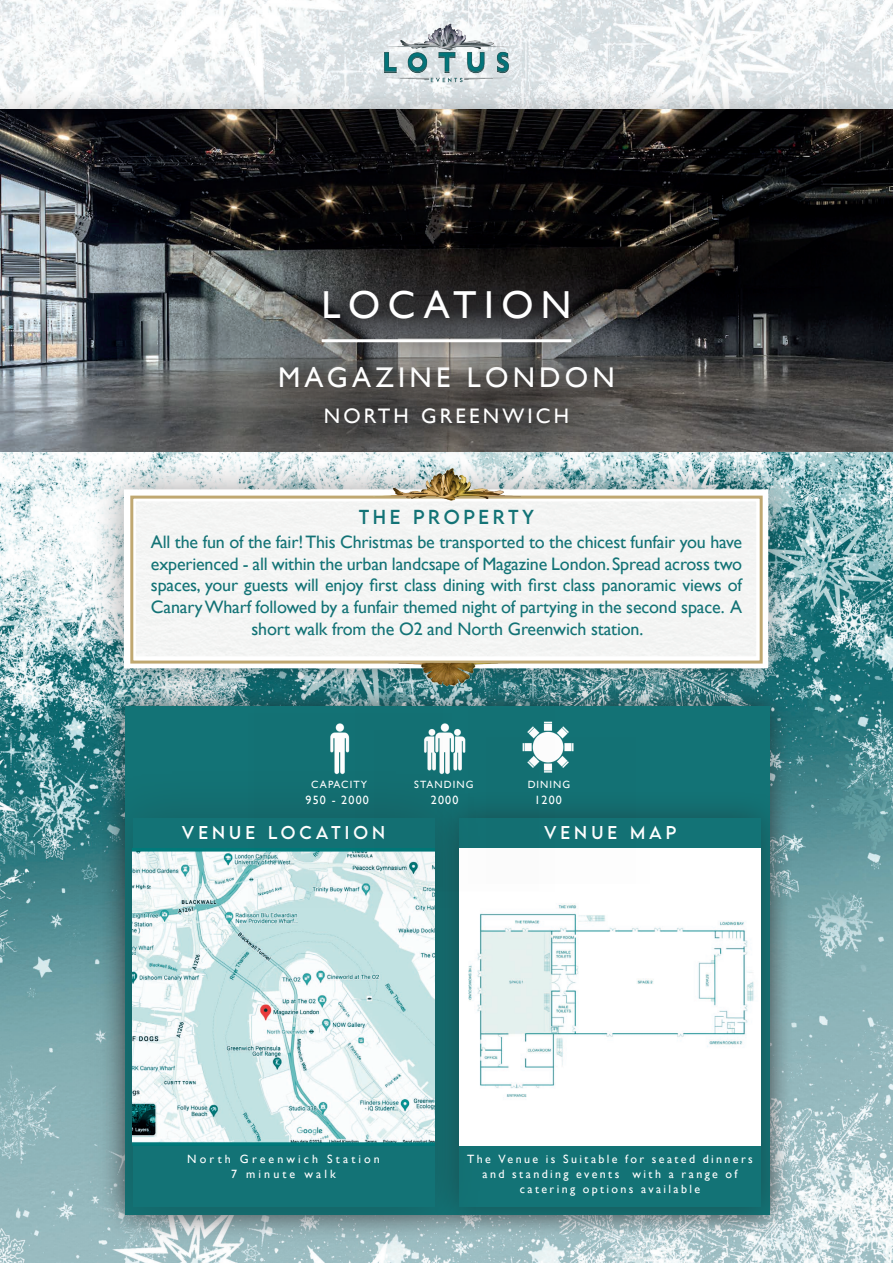
<style>
.page{position:relative;width:893px;height:1263px;background:#fff}
.page>*{position:absolute;margin:0;border:0;box-sizing:border-box;transform-origin:0 0}
.t1{font:39px "Gill Sans";letter-spacing:.19em;color:#fff}
.t2{font:28.5px "Gill Sans";letter-spacing:.15em;color:#fff}
.t3{font:21px "Gill Sans";letter-spacing:.15em;color:#fff}
.t4{font:18px/21.6px "Gill Sans";letter-spacing:-.01em;color:#137376;text-align:center}
.t5{font:18px "LEMONMILK";letter-spacing:.2em;color:#137376}
.t6{font:16.5px "LEMONMILK";letter-spacing:.24em;color:#fff}
.t7{font:12px/15px "Gill Sans";letter-spacing:.2em;color:#fff;text-align:center}
.t8{font:12px/15px "Gill Sans";letter-spacing:.26em;color:#fff;text-align:center}
.t9{font:10.5px "Gill Sans";letter-spacing:.1em;color:#fff}
</style>
<div class="page">
<img style="left:0;top:0;width:893px;height:85px">
<div style="left:0;top:85px;width:893px;height:392px;background:#231f20;opacity:.24"></div>
<img style="left:0;top:109px;width:893px;height:1154px">
<div style="left:101px;top:683px;width:693px;height:556px;background:#231f20;opacity:.64"></div>
<div style="left:125px;top:707px;width:645px;height:508px;background:#137376"></div>
<div style="left:90px;top:456px;width:711px;height:245px;background:#231f20;opacity:.41"></div>
<div style="left:137px;top:502px;width:618px;height:153px;background:#f4f4f3"></div>
<div style="left:124px;top:489px;width:644px;height:179px;border:12px solid #fff"></div>
<div style="left:431px;top:790px;width:358px;height:445px;background:#231f20;opacity:.4"></div>
<div style="left:459px;top:819px;width:301px;height:387px;background:#137376"></div>
<div style="left:81px;top:766px;width:406px;height:493px;background:#231f20;opacity:.26"></div>
<div style="left:133px;top:819px;width:301px;height:387px;background:#137376"></div>
<div style="left:130px;top:496px;width:633px;height:167px;border:3px solid #c0a871"></div>
<svg style="left:244px;top:330px;width:405px;height:130px;background:#5f5e5d"></svg>
<div style="left:291px;top:259px;width:311px;height:116px;background:#231f20;opacity:.75"></div>
<hr style="left:322px;top:339px;width:249px;height:3px;background:#fff">
<img style="left:133px;top:848px;width:301px;height:298px">
<div style="left:459px;top:848px;width:301px;height:298px;background:#fff"></div>
<img style="left:468px;top:903px;width:286px;height:195px">
<img style="left:345px;top:459px;width:203px;height:56px">
<img style="left:310px;top:659px;width:276px;height:27px">
<img style="left:358px;top:24px;width:177px;height:85px">
<svg style="left:254px;top:704px;width:101px;height:3px"></svg>
<svg style="left:355px;top:699px;width:200px;height:193px"></svg>
<svg style="left:468px;top:708px;width:182px;height:111px"></svg>
<svg style="left:248px;top:713px;width:203px;height:195px"></svg>
<svg style="left:374px;top:730px;width:164px;height:160px"></svg>
<svg style="left:486px;top:737px;width:150px;height:146px"></svg>
<h1 class="t1" style="left:322px;top:282px;width:251px">LOCATION</h1>
<h2 class="t2" style="left:278px;top:360px;width:338px">MAGAZINE LONDON</h2>
<p class="t3" style="left:324px;top:403px;width:247px">NORTH GREENWICH</p>
<p class="t5" style="left:359px;top:505px;width:177px">THE PROPERTY</p>
<p class="t4" style="left:151px;top:531px;width:593px">All the fun of the fair! This Christmas be transported to the chicest funfair you have experienced - all within the urban landcsape of Magazine London. Spread across two spaces, your guests will enjoy first class dining with first class panoramic views of Canary Wharf followed by a funfair themed night of partying in the second space. A short walk from the O2 and North Greenwich station.</p>
<p class="t9" style="left:311px;top:778px;width:57px">CAPACITY</p>
<p class="t9" style="left:414px;top:779px;width:61px">STANDING</p>
<p class="t9" style="left:528px;top:779px;width:44px">DINING</p>
<p class="t7" style="left:306px;top:792px;width:65px">950 - 2000</p>
<p class="t7" style="left:431px;top:792px;width:29px">2000</p>
<p class="t7" style="left:534px;top:792px;width:29px">1200</p>
<p class="t6" style="left:182px;top:822px;width:205px">VENUE LOCATION</p>
<p class="t6" style="left:544px;top:822px;width:134px">VENUE MAP</p>
<p class="t8" style="left:187px;top:1152px;width:194px">North Greenwich Station<br>7 minute walk</p>
<p class="t7" style="left:467px;top:1152px;width:287px">The Venue is Suitable for seated dinners and standing events with a range of catering options available</p>
</div>
